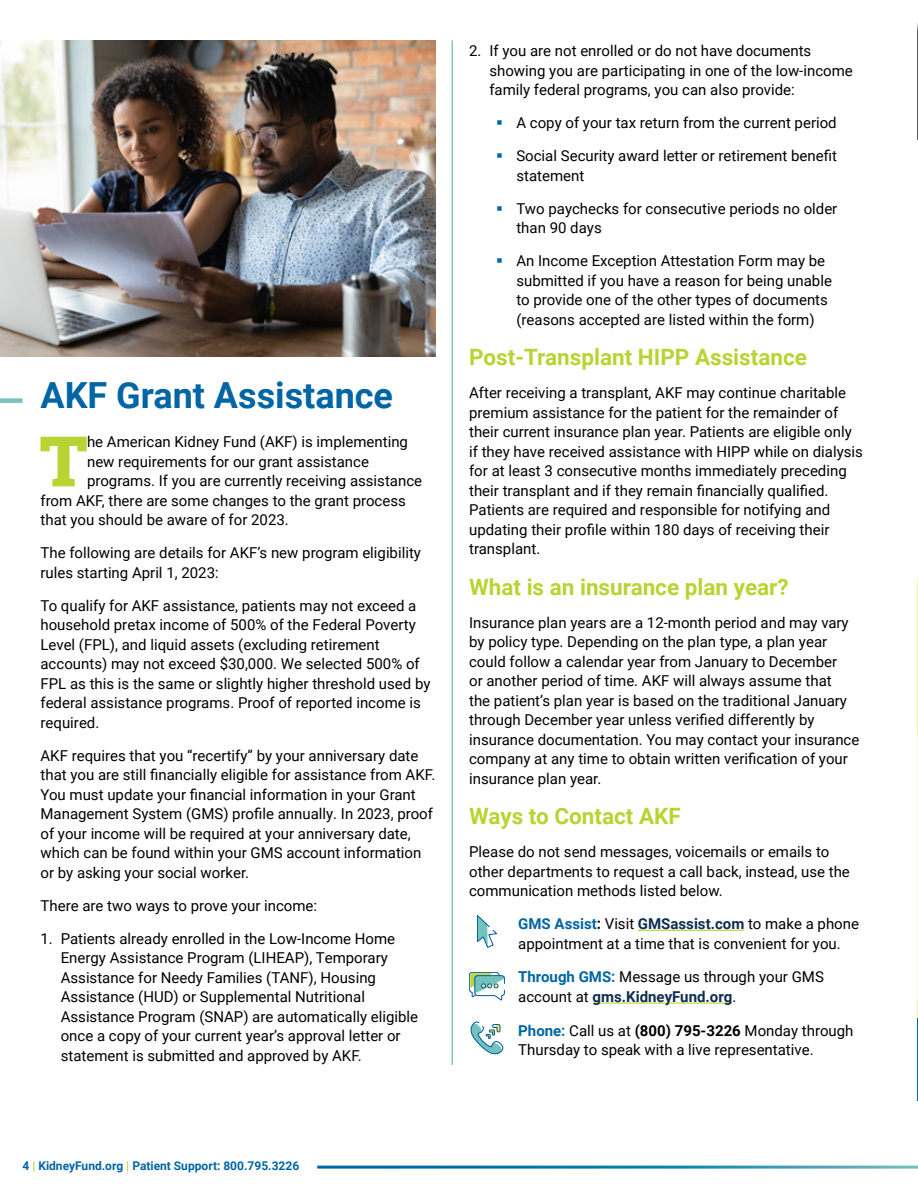
<style>
.page{position:relative;width:918px;height:1188px;background:#fff}
.page>*{position:absolute;margin:0;border:0;box-sizing:border-box;transform-origin:0 0}
.t1{font:900 69.9px "Roboto Slab";color:#b7d432}
.t2{font:700 36px "Roboto";color:#0065a4}
.t3{font:700 22.5px "Roboto";color:#b7d432}
.t4{font:15px/19.5px "Roboto";color:#000}
.t5{font:700 12px "Roboto";color:#0065a4}
.s1{color:#0065a4}
.s2{font-weight:700;color:#0065a4}
.s3{font-weight:700}
.s4{font-weight:700;color:#0e2d50}
.s5{color:#b7d432}
</style>
<div class="page">
<img style="left:0;top:40px;width:435px;height:316px">
<div style="left:0;top:398px;width:22px;height:5px;background:#75c3bc"></div>
<hr style="left:638px;top:930px;width:106px;height:1px;background:#b7d432">
<hr style="left:593px;top:1003px;width:139px;height:1px;background:#b7d432">
<svg style="left:477px;top:915px;width:20px;height:33px"></svg>
<svg style="left:469px;top:972px;width:36px;height:28px"></svg>
<svg style="left:471px;top:1022px;width:33px;height:32px"></svg>
<hr style="left:452px;top:40px;width:1px;height:1025px;background:#75c3bc">
<svg style="left:917px;top:23px;width:1px;height:117px"></svg>
<hr style="left:917px;top:578px;width:1px;height:515px;background:#fcf2a2">
<svg style="left:917px;top:735px;width:1px;height:265px"></svg>
<hr style="left:917px;top:1018px;width:1px;height:83px;background:#0065a4">
<h2 class="t2" style="left:40px;top:370px;width:354px">AKF Grant Assistance</h2>
<h1 class="t1" style="left:40px;top:413px;width:49px">T</h1>
<p class="t4" style="left:87px;top:432px;width:322px">he American Kidney Fund (AKF) is implementing</p>
<p class="t4" style="left:87px;top:451px;width:283px">new requirements for our grant assistance</p>
<p class="t4" style="left:87px;top:471px;width:337px">programs. If you are currently receiving assistance</p>
<p class="t4" style="left:40px;top:490px;width:367px">from AKF, there are some changes to the grant process</p>
<p class="t4" style="left:40px;top:510px;width:250px">that you should be aware of for 2023.</p>
<p class="t4" style="left:40px;top:543px;width:382px">The following are details for AKF’s new program eligibility rules starting April 1, 2023:</p>
<p class="t4" style="left:40px;top:595px;width:392px">To qualify for AKF assistance, patients may not exceed a household pretax income of 500% of the Federal Poverty Level (FPL), and liquid assets (excluding retirement accounts) may not exceed $30,000. We selected 500% of FPL as this is the same or slightly higher threshold used by federal assistance programs. Proof of reported income is required.</p>
<p class="t4" style="left:40px;top:745px;width:396px">AKF requires that you “recertify” by your anniversary date that you are still financially eligible for assistance from AKF.<br>You must update your financial information in your Grant Management System (GMS) profile annually. In 2023, proof of your income will be required at your anniversary date, which can be found within your GMS account information or by asking your social worker.</p>
<p class="t4" style="left:40px;top:895px;width:278px">There are two ways to prove your income:</p>
<p class="t4" style="left:61px;top:928px;width:359px;text-indent:-20px">1. Patients already enrolled in the Low-Income Home Energy Assistance Program (LIHEAP), Temporary Assistance for Needy Families (TANF), Housing Assistance (HUD) or Supplemental Nutritional Assistance Program (SNAP) are automatically eligible once a copy of your current year’s approval letter or statement is submitted and approved by AKF.</p>
<p class="t4" style="left:489px;top:41px;width:365px;text-indent:-20px">2. If you are not enrolled or do not have documents showing you are participating in one of the low-income family federal programs, you can also provide:</p>
<p class="t4" style="left:496px;top:113px;width:342px"><span class="s1">▪</span> A copy of your tax return from the current period</p>
<p class="t4" style="left:516px;top:146px;width:322px;text-indent:-20px"><span class="s1">▪</span> Social Security award letter or retirement benefit statement</p>
<p class="t4" style="left:516px;top:198px;width:322px;text-indent:-20px"><span class="s1">▪</span> Two paychecks for consecutive periods no older than 90 days</p>
<p class="t4" style="left:516px;top:251px;width:317px;text-indent:-20px"><span class="s1">▪</span> An Income Exception Attestation Form may be submitted if you have a reason for being unable to provide one of the other types of documents (reasons accepted are listed within the form)</p>
<h3 class="t3" style="left:469px;top:341px;width:339px">Post-Transplant HIPP Assistance</h3>
<p class="t4" style="left:469px;top:383px;width:395px">After receiving a transplant, AKF may continue charitable premium assistance for the patient for the remainder of their current insurance plan year. Patients are eligible only if they have received assistance with HIPP while on dialysis for at least 3 consecutive months immediately preceding their transplant and if they remain financially qualified.<br>Patients are required and responsible for notifying and updating their profile within 180 days of receiving their transplant.</p>
<h3 class="t3" style="left:469px;top:571px;width:321px">What is an insurance plan year?</h3>
<p class="t4" style="left:469px;top:612px;width:392px">Insurance plan years are a 12-month period and may vary by policy type. Depending on the plan type, a plan year could follow a calendar year from January to December<br>or another period of time. AKF will always assume that<br>the patient’s plan year is based on the traditional January through December year unless verified differently by insurance documentation. You may contact your insurance company at any time to obtain written verification of your insurance plan year.</p>
<h3 class="t3" style="left:469px;top:800px;width:213px">Ways to Contact AKF</h3>
<p class="t4" style="left:469px;top:842px;width:382px">Please do not send messages, voicemails or emails to other departments to request a call back, instead, use the communication methods listed below.</p>
<p class="t4" style="left:518px;top:914px;width:342px"><span class="s2">GMS Assist</span><span class="s3">:</span> Visit <span class="s4">GMSassist.com</span> to make a phone appointment at a time that is convenient for you.</p>
<p class="t4" style="left:518px;top:967px;width:307px"><span class="s2">Through GMS:</span> Message us through your GMS account at <span class="s4">gms.KidneyFund.org</span>.</p>
<p class="t4" style="left:518px;top:1020px;width:337px"><span class="s2">Phone:</span> Call us at <span class="s3">(800) 795-3226</span> Monday through<br>Thursday to speak with a live representative.</p>
<p class="t5" style="left:22px;top:1158px;width:278px">4 <span class="s5">|</span> KidneyFund.org <span class="s5">|</span> Patient Support: 800.795.3226</p>
</div>
